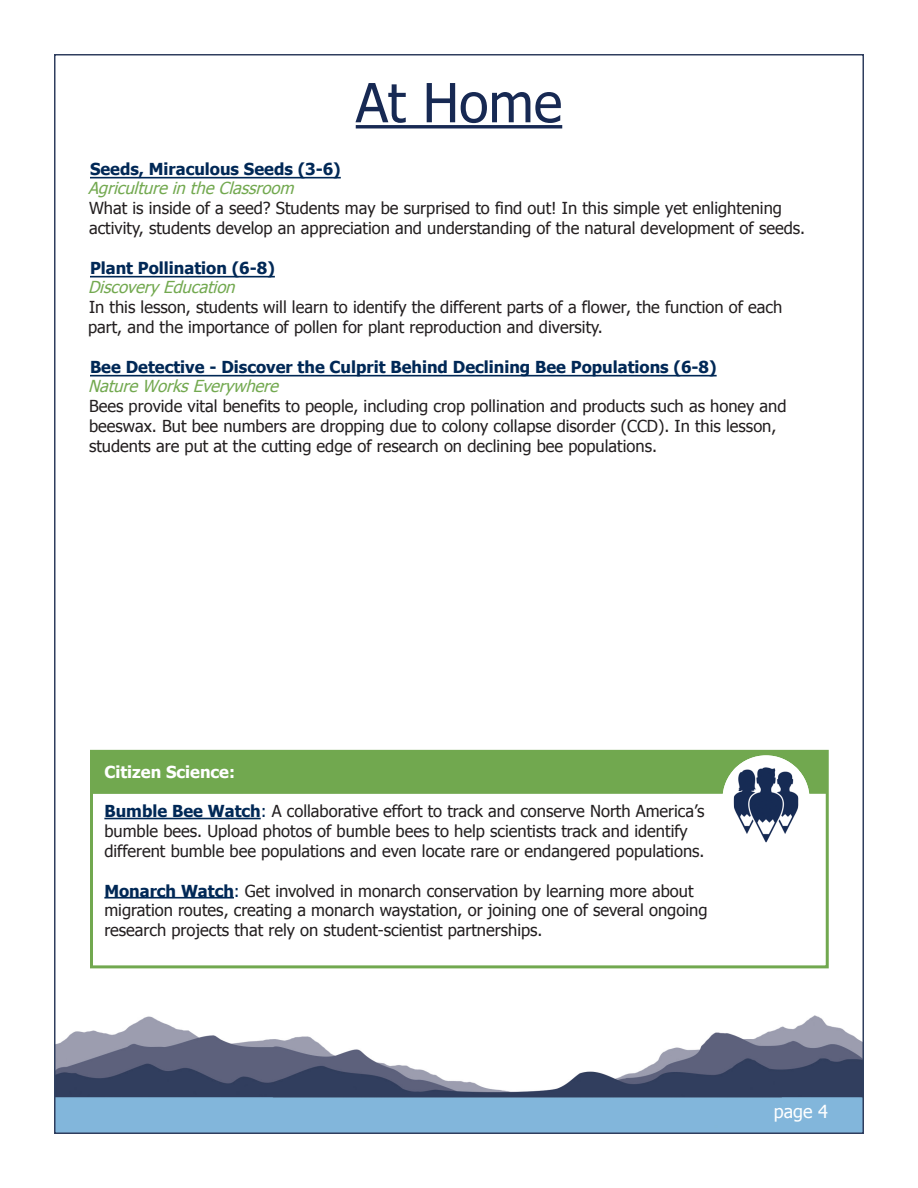
<style>
.page{position:relative;width:918px;height:1188px;background:#fff}
.page>*{position:absolute;margin:0;border:0;box-sizing:border-box;transform-origin:0 0}
.t1{font:54px "Tahoma";color:#172953}
.t2{font:18px "Tahoma";color:#fff}
.t3{font:16.5px/19.8px "Tahoma";color:#231f20}
.t4{font:700 16.5px "Tahoma";color:#fff}
.s1{font-weight:700;color:#002856}
.s2{font-style:italic;color:#73a950}
.s3{color:#002856}
</style>
<div class="page">
<img style="left:57px;top:1016px;width:804px;height:115px">
<hr style="left:356px;top:125px;width:206px;height:3px;background:#172953">
<div style="left:90px;top:750px;width:739px;height:218px;background:#fff;border:3px solid #71a84f"></div>
<div style="left:90px;top:751px;width:737px;height:43px;background:#71a84f"></div>
<hr style="left:104px;top:818px;width:157px;height:1px;background:#002856">
<hr style="left:104px;top:897px;width:130px;height:2px;background:#002856">
<div style="left:723px;top:755px;width:87px;height:87px;background:#fff;border-radius:50%"></div>
<img style="left:734px;top:767px;width:64px;height:75px">
<hr style="left:90px;top:177px;width:251px;height:1px;background:#002856">
<hr style="left:90px;top:276px;width:185px;height:1px;background:#002856">
<hr style="left:90px;top:375px;width:627px;height:1px;background:#002856">
<p class="t1" style="left:356px;top:66px;width:208px">At Home</p>
<p class="t3" style="left:88px;top:158px;width:719px"><span class="s1">Seeds, Miraculous Seeds (3-6)<br></span><span class="s2">AgricultureintheClassroom<br></span>What is inside of a seed? Students may be surprised to find out! In this simple yet enlightening activity, students develop an appreciation and understanding of the natural development of seeds.</p>
<p class="t3" style="left:88px;top:257px;width:696px"><span class="s1">Plant Pollination (6-8)<br></span><span class="s2">Discovery Education<br></span>In this lesson, students will learn to identify the different parts of a flower, the function of each part, and the importance of pollen for plant reproduction and diversity.</p>
<p class="t3" style="left:88px;top:356px;width:700px"><span class="s1">Bee Detective - Discover the Culprit Behind Declining Bee Populations (6-8)<br></span><span class="s2">NatureWorks Everywhere<br></span>Bees provide vital benefits to people, including crop pollination and products such as honey and beeswax. But bee numbers are dropping due to colony collapse disorder (CCD). In this lesson, students are put at the cutting edge of research on declining bee populations.</p>
<p class="t4" style="left:104px;top:760px;width:132px">Citizen Science:</p>
<p class="t3" style="left:104px;top:801px;width:602px"><span class="s1">Bumble Bee Watch</span><span class="s3">:</span> A collaborative effort to track and conserve North America’s bumble bees. Upload photos of bumble bees to help scientists track and identify different bumble bee populations and even locate rare or endangered populations.</p>
<p class="t3" style="left:104px;top:880px;width:605px"><span class="s1">Monarch Watch</span><span class="s3">:</span> Get involved in monarch conservation by learning more about migration routes, creating a monarch waystation, or joining one of several ongoing research projects that rely on student-scientist partnerships.</p>
<p class="t2" style="left:774px;top:1099px;width:56px">page 4</p>
</div>
